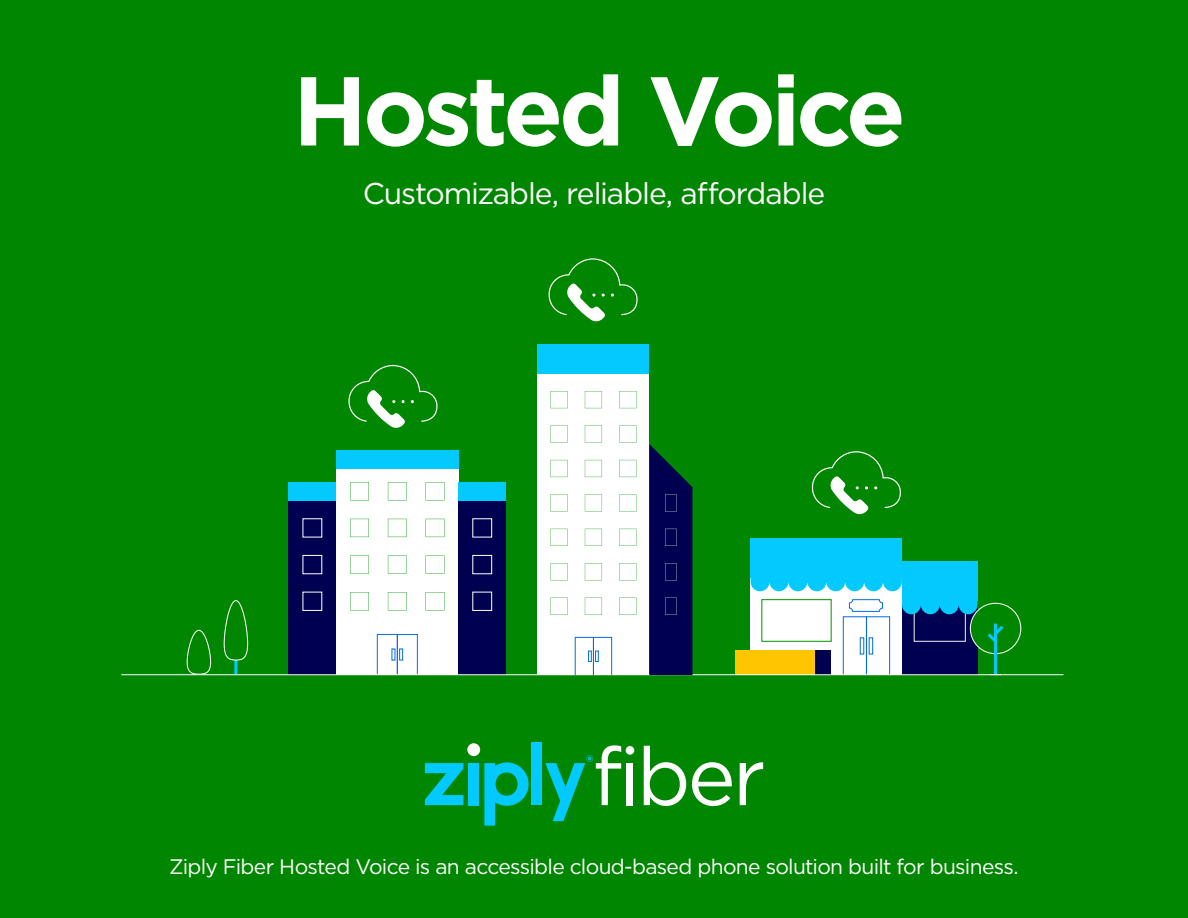
<style>
.page{position:relative;width:1188px;height:918px;background:#008600}
.page>*{position:absolute;margin:0;border:0;box-sizing:border-box;transform-origin:0 0}
.t1{font:700 97.5px "Gotham";letter-spacing:-.045em;color:#fff}
.t2{font:30px "Gotham";letter-spacing:-.035em;color:#fff}
.t3{font:21px "Gotham";letter-spacing:-.035em;color:#fff}
</style>
<div class="page">
<hr style="left:234px;top:660px;width:3px;height:14px;background:#02caff">
<div style="left:187px;top:630px;width:24px;height:45px;border:1px solid #fff;border-radius:12px"></div>
<svg style="left:223px;top:600px;width:26px;height:61px"></svg>
<div style="left:902px;top:578px;width:76px;height:97px;background:#000050"></div>
<div style="left:751px;top:578px;width:151px;height:97px;background:#fff"></div>
<div style="left:914px;top:599px;width:52px;height:43px;border:1px solid #f2f2f2"></div>
<div style="left:762px;top:599px;width:69px;height:43px;border:1px solid #009300"></div>
<div style="left:843px;top:617px;width:24px;height:58px;border:1px solid #026ce3"></div>
<div style="left:866px;top:617px;width:24px;height:58px;border:1px solid #026ce3"></div>
<div style="left:869px;top:638px;width:4px;height:16px;border:1px solid #026ce3"></div>
<div style="left:735px;top:650px;width:81px;height:25px;background:#ffc600"></div>
<div style="left:816px;top:650px;width:15px;height:25px;background:#000050"></div>
<div style="left:751px;top:539px;width:151px;height:39px;background:#02caff"></div>
<div style="left:902px;top:562px;width:76px;height:39px;background:#02caff"></div>
<svg style="left:751px;top:578px;width:227px;height:36px"></svg>
<div style="left:336px;top:468px;width:123px;height:207px;background:#fff"></div>
<div style="left:377px;top:634px;width:21px;height:41px;border:1px solid #026ce3"></div>
<svg style="left:350px;top:482px;width:19px;height:18px"></svg>
<svg style="left:388px;top:482px;width:19px;height:18px"></svg>
<svg style="left:426px;top:482px;width:18px;height:1px"></svg>
<svg style="left:350px;top:519px;width:19px;height:18px"></svg>
<svg style="left:388px;top:519px;width:19px;height:18px"></svg>
<svg style="left:426px;top:519px;width:18px;height:18px"></svg>
<svg style="left:350px;top:555px;width:19px;height:19px"></svg>
<svg style="left:388px;top:555px;width:19px;height:19px"></svg>
<svg style="left:426px;top:555px;width:18px;height:19px"></svg>
<svg style="left:350px;top:592px;width:19px;height:18px"></svg>
<svg style="left:388px;top:592px;width:19px;height:18px"></svg>
<svg style="left:426px;top:592px;width:18px;height:1px"></svg>
<div style="left:459px;top:500px;width:47px;height:175px;background:#000050"></div>
<div style="left:473px;top:555px;width:19px;height:19px;border:1px solid #fff"></div>
<div style="left:473px;top:592px;width:19px;height:19px;border:1px solid #fff"></div>
<div style="left:459px;top:482px;width:47px;height:18px;background:#02caff"></div>
<div style="left:289px;top:500px;width:47px;height:175px;background:#000050"></div>
<div style="left:303px;top:555px;width:19px;height:19px;border:1px solid #fff"></div>
<div style="left:303px;top:592px;width:19px;height:19px;border:1px solid #fff"></div>
<div style="left:289px;top:482px;width:47px;height:18px;background:#02caff"></div>
<div style="left:336px;top:450px;width:123px;height:18px;background:#02caff"></div>
<svg style="left:392px;top:649px;width:3px;height:11px"></svg>
<div style="left:399px;top:649px;width:4px;height:11px;border:1px solid #026ce3"></div>
<div style="left:397px;top:634px;width:21px;height:41px;border:1px solid #026ce3"></div>
<hr style="left:121px;top:674px;width:942px;height:1px;background:#fff">
<svg style="left:649px;top:444px;width:43px;height:231px;background:#010f49"></svg>
<div style="left:537px;top:374px;width:112px;height:301px;background:#fff"></div>
<svg style="left:550px;top:529px;width:18px;height:17px"></svg>
<svg style="left:585px;top:529px;width:17px;height:17px"></svg>
<svg style="left:619px;top:529px;width:17px;height:17px"></svg>
<svg style="left:550px;top:494px;width:18px;height:18px"></svg>
<svg style="left:585px;top:494px;width:17px;height:18px"></svg>
<svg style="left:619px;top:494px;width:17px;height:18px"></svg>
<svg style="left:550px;top:460px;width:18px;height:17px"></svg>
<svg style="left:585px;top:460px;width:17px;height:17px"></svg>
<svg style="left:619px;top:460px;width:17px;height:17px"></svg>
<svg style="left:550px;top:425px;width:18px;height:18px"></svg>
<svg style="left:585px;top:425px;width:17px;height:18px"></svg>
<svg style="left:619px;top:425px;width:17px;height:18px"></svg>
<svg style="left:550px;top:391px;width:18px;height:17px"></svg>
<svg style="left:585px;top:391px;width:17px;height:17px"></svg>
<svg style="left:619px;top:391px;width:17px;height:17px"></svg>
<svg style="left:550px;top:563px;width:18px;height:17px"></svg>
<svg style="left:585px;top:563px;width:17px;height:17px"></svg>
<svg style="left:619px;top:563px;width:17px;height:17px"></svg>
<svg style="left:550px;top:598px;width:18px;height:17px"></svg>
<svg style="left:585px;top:598px;width:17px;height:17px"></svg>
<svg style="left:619px;top:598px;width:17px;height:17px"></svg>
<div style="left:593px;top:637px;width:19px;height:38px;border:1px solid #026ce3"></div>
<div style="left:588px;top:651px;width:4px;height:11px;border:1px solid #026ce3"></div>
<div style="left:595px;top:651px;width:4px;height:11px;border:1px solid #026ce3"></div>
<div style="left:537px;top:345px;width:112px;height:29px;background:#02caff"></div>
<div style="left:970px;top:603px;width:51px;height:51px;background:#008600;border-radius:50%"></div>
<div style="left:970px;top:603px;width:51px;height:51px;border:1px solid #fff;border-radius:50%"></div>
<hr style="left:994px;top:624px;width:3px;height:51px;background:#02caff">
<svg style="left:987px;top:623px;width:17px;height:23px"></svg>
<svg style="left:812px;top:451px;width:89px;height:64px"></svg>
<svg style="left:549px;top:258px;width:89px;height:64px"></svg>
<svg style="left:349px;top:365px;width:89px;height:63px"></svg>
<svg style="left:425px;top:763px;width:38px;height:42px"></svg>
<div style="left:468px;top:763px;width:11px;height:42px;background:#02caff"></div>
<svg style="left:484px;top:762px;width:45px;height:64px"></svg>
<div style="left:532px;top:742px;width:10px;height:63px;background:#02caff"></div>
<div style="left:467px;top:743px;width:13px;height:13px;background:#fff;border-radius:50%"></div>
<div style="left:627px;top:763px;width:6px;height:42px;background:#fff"></div>
<svg style="left:644px;top:746px;width:42px;height:60px"></svg>
<svg style="left:692px;top:762px;width:40px;height:44px"></svg>
<svg style="left:740px;top:762px;width:23px;height:43px"></svg>
<div style="left:626px;top:746px;width:8px;height:9px;background:#fff;border-radius:50%"></div>
<svg style="left:545px;top:745px;width:76px;height:76px"></svg>
<p class="t1" style="left:293px;top:46px;width:614px">Hosted Voice</p>
<p class="t2" style="left:363px;top:174px;width:464px">Customizable, reliable, affordable</p>
<p class="t3" style="left:169px;top:853px;width:851px">Ziply Fiber Hosted Voice is an accessible cloud-based phone solution built for business.</p>
</div>
